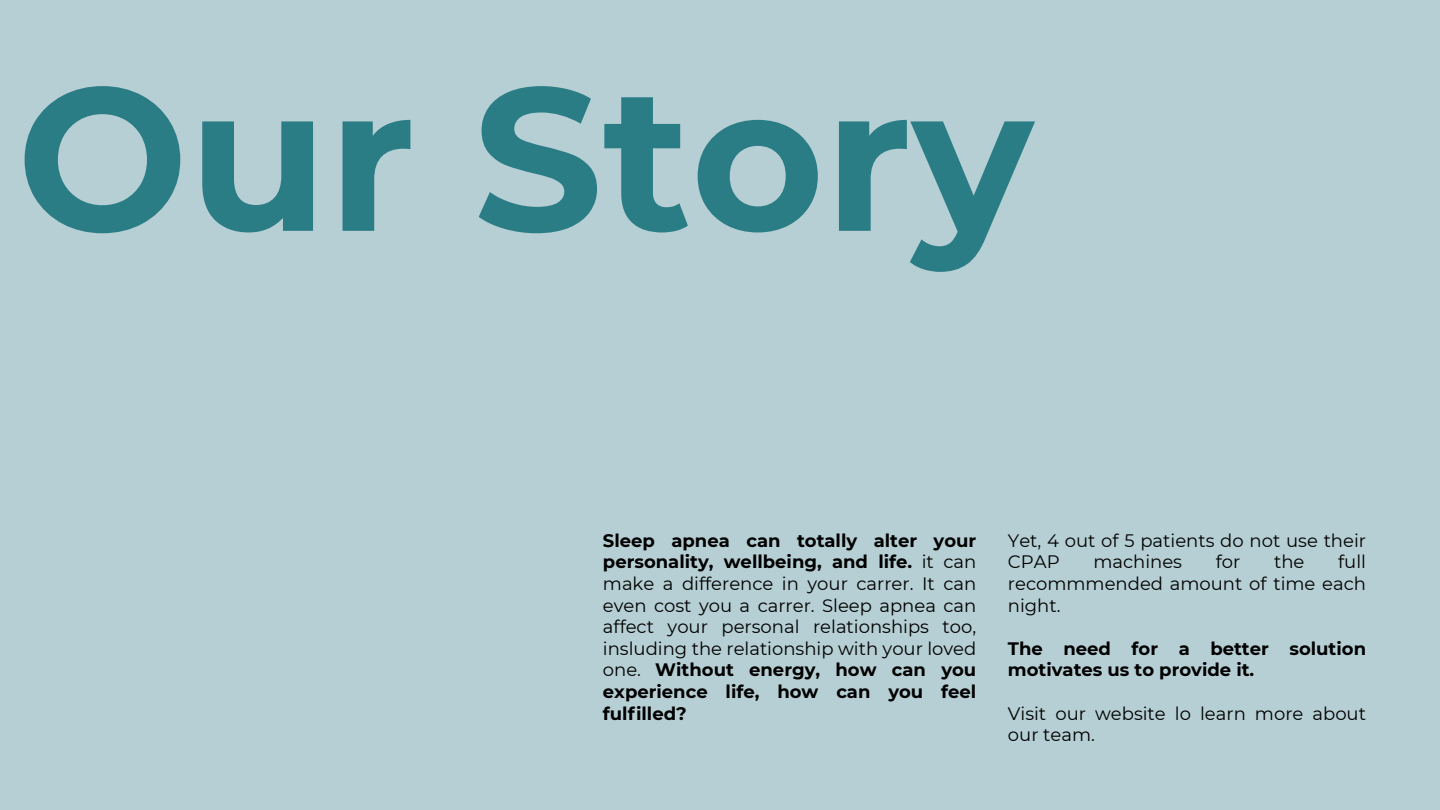
<style>
.page{position:relative;width:1440px;height:810px;background:#b6cfd4}
.page>*{position:absolute;margin:0;border:0;box-sizing:border-box;transform-origin:0 0}
.t1{font:700 203.25px "Montserrat";color:#2b7d85}
.t2{font:18px/21.6px "Montserrat";color:#000;text-align:justify}
.t3{font:700 18px/21.6px "Montserrat";color:#000}
.s1{font-weight:700}
</style>
<div class="page">
<h1 class="t1" style="left:17px;top:12px;width:1018px">Our Story</h1>
<p class="t2" style="left:603px;top:529px;width:375px"><span class="s1">Sleep apnea can totally alter your personality, wellbeing, and life.</span> it can make a difference in your carrer. It can even cost you a carrer. Sleep apnea can affect your personal relationships too, insluding the relationship with your loved one. <span class="s1">Without energy, how can you experience life, how can you feel fulfilled?</span></p>
<p class="t2" style="left:1008px;top:529px;width:360px">Yet, 4 out of 5 patients do not use their<br>CPAP</p>
<p class="t2" style="left:1008px;top:551px;width:360px;text-indent:330px">full recommmended amount of time each night.</p>
<p class="t3" style="left:1008px;top:637px;width:360px">The need for a better solution motivates us to provide it.</p>
<p class="t2" style="left:1008px;top:702px;width:360px">Visit our website lo learn more about our team.</p>
<p class="t2" style="left:1093px;top:551px;width:90px">machines</p>
<p class="t2" style="left:1216px;top:551px;width:26px">for</p>
<p class="t2" style="left:1274px;top:551px;width:32px">the</p>
</div>
